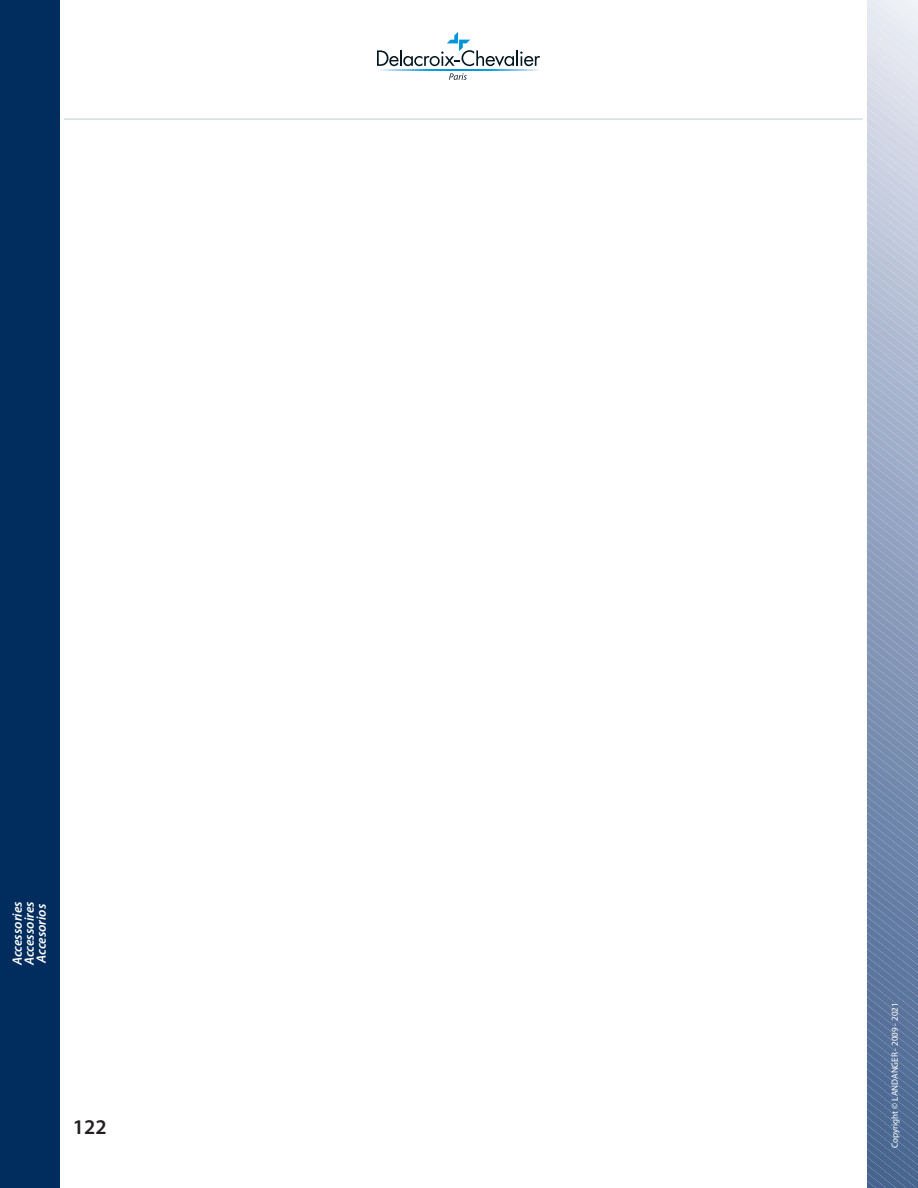
<style>
.page{position:relative;width:918px;height:1188px;background:#fff}
.page>*{position:absolute;margin:0;border:0;box-sizing:border-box;transform-origin:0 0}
.t1{font:600 21px "Myriad Pro";color:#231f20}
.t2{font:italic 600 13.5px/12px "Myriad Pro";color:#fff;text-align:justify}
.t3{font:9px "Myriad";color:#fff}
</style>
<div class="page">
<hr style="left:64px;top:119px;width:799px;height:1px;background:#c1ccd3">
<div style="left:0;top:0;width:60px;height:1188px;background:#002d5e"></div>
<svg style="left:867px;top:0;width:51px;height:1188px;background:#91a2bf"></svg>
<svg style="left:377px;top:32px;width:163px;height:48px"></svg>
<p class="t2" style="left:11px;top:965px;width:65px;rotate:-90deg">Accessories Accessoires Accesorios</p>
<h1 class="t1" style="left:73px;top:1114px;width:35px">122</h1>
<p class="t3" style="left:890px;top:1148px;width:147px;rotate:-90deg">Copyright © LANDANGER - 2009 - 2021</p>
</div>
